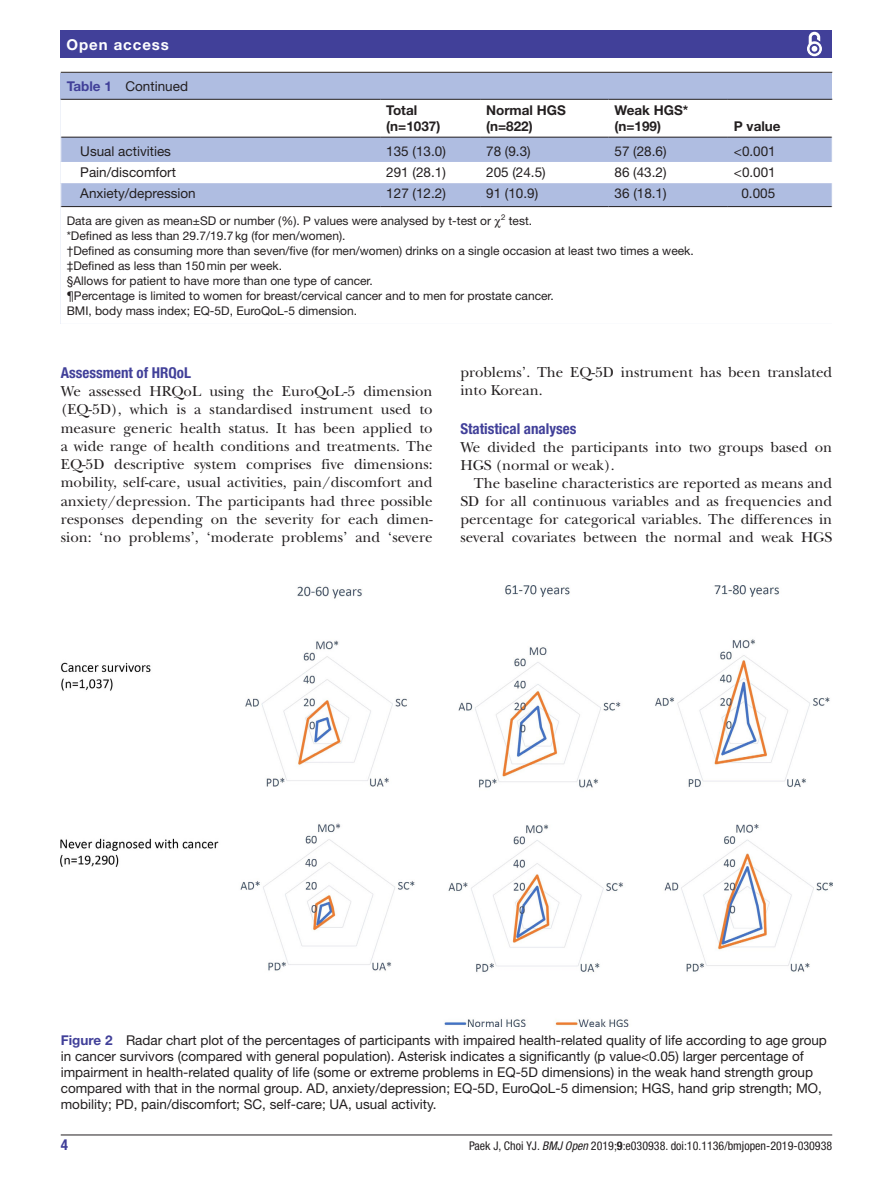
<style>
.page{position:relative;width:893px;height:1191px;background:#fff}
.page>*{position:absolute;margin:0;border:0;box-sizing:border-box;transform-origin:0 0}
.t1{font:15px/18.3px "New Baskerville";color:#231f20;text-align:justify}
.t2{font:700 condensed 15px "Helvetica Neue LT Std";color:#414099}
.t3{font:700 15px "Helvetica Neue LT Std";letter-spacing:.065em;color:#fff}
.t4{font:13.5px/16.2px "Helvetica Neue LT Std";color:#231f20}
.t5{font:700 13.5px/16.2px "Helvetica Neue LT Std";color:#231f20}
.t6{font:12px/15px "Helvetica Neue LT Std";color:#231f20}
.t7{font:condensed 12px "Helvetica Neue LT Std";color:#231f20}
.s1{font-weight:700;color:#414099}
.s2{font-style:italic}
.s3{font-weight:700}
</style>
<div class="page">
<hr style="left:61px;top:1134px;width:771px;height:1px;background:#231f20">
<div style="left:61px;top:31px;width:771px;height:27px;background:#414099"></div>
<svg style="left:807px;top:31px;width:15px;height:26px"></svg>
<div style="left:61px;top:91px;width:771px;height:233px;background:#afbde1"></div>
<div style="left:61px;top:100px;width:771px;height:224px;background:#fff"></div>
<svg style="left:61px;top:138px;width:771px;height:68px"></svg>
<hr style="left:61px;top:99px;width:319px;height:1px;background:#231f20">
<hr style="left:61px;top:137px;width:319px;height:1px;background:#231f20">
<hr style="left:380px;top:99px;width:100px;height:1px;background:#231f20">
<hr style="left:380px;top:137px;width:100px;height:1px;background:#231f20">
<hr style="left:480px;top:99px;width:128px;height:1px;background:#231f20">
<hr style="left:480px;top:137px;width:128px;height:1px;background:#231f20">
<hr style="left:608px;top:99px;width:120px;height:1px;background:#231f20">
<hr style="left:608px;top:137px;width:120px;height:1px;background:#231f20">
<hr style="left:728px;top:99px;width:104px;height:1px;background:#231f20">
<hr style="left:728px;top:137px;width:104px;height:1px;background:#231f20">
<hr style="left:380px;top:206px;width:100px;height:1px;background:#231f20">
<hr style="left:480px;top:206px;width:128px;height:1px;background:#231f20">
<hr style="left:608px;top:206px;width:120px;height:1px;background:#231f20">
<hr style="left:728px;top:206px;width:104px;height:1px;background:#231f20">
<hr style="left:61px;top:206px;width:319px;height:1px;background:#231f20">
<svg style="left:60px;top:137px;width:1px;height:70px"></svg>
<hr style="left:67px;top:224px;width:765px;height:2px;background:#fff">
<hr style="left:67px;top:239px;width:765px;height:2px;background:#fff">
<hr style="left:67px;top:254px;width:765px;height:2px;background:#fff">
<hr style="left:67px;top:269px;width:765px;height:2px;background:#fff">
<hr style="left:67px;top:284px;width:765px;height:2px;background:#fff">
<hr style="left:67px;top:299px;width:765px;height:2px;background:#fff">
<hr style="left:67px;top:314px;width:765px;height:2px;background:#fff">
<div style="left:61px;top:73px;width:771px;height:18px;background:#afbde1"></div>
<hr style="left:61px;top:72px;width:771px;height:1px;background:#231f20">
<img style="left:61px;top:585px;width:771px;height:441px">
<svg style="left:495px;top:219px;width:6px;height:9px"></svg>
<p class="t3" style="left:66px;top:35px;width:104px">Open access</p>
<p class="t4" style="left:67px;top:78px;width:123px"><span class="s1">Table 1</span> Continued</p>
<p class="t5" style="left:386px;top:102px;width:56px">Total (n=1037)</p>
<p class="t5" style="left:486px;top:102px;width:81px">Normal HGS (n=822)</p>
<p class="t5" style="left:614px;top:102px;width:75px">Weak HGS* (n=199)</p>
<p class="t5" style="left:734px;top:118px;width:48px">P value</p>
<p class="t4" style="left:80px;top:143px;width:92px">Usual activities</p>
<p class="t4" style="left:386px;top:143px;width:61px">135 (13.0)</p>
<p class="t4" style="left:486px;top:143px;width:46px">78 (9.3)</p>
<p class="t4" style="left:614px;top:143px;width:54px">57 (28.6)</p>
<p class="t4" style="left:734px;top:143px;width:43px">&lt;0.001</p>
<p class="t4" style="left:80px;top:164px;width:97px">Pain/discomfort</p>
<p class="t4" style="left:386px;top:164px;width:61px">291 (28.1)</p>
<p class="t4" style="left:486px;top:164px;width:61px">205 (24.5)</p>
<p class="t4" style="left:614px;top:164px;width:54px">86 (43.2)</p>
<p class="t4" style="left:734px;top:164px;width:43px">&lt;0.001</p>
<p class="t4" style="left:80px;top:184px;width:117px">Anxiety/depression</p>
<p class="t4" style="left:386px;top:184px;width:61px">127 (12.2)</p>
<p class="t4" style="left:486px;top:184px;width:54px">91 (10.9)</p>
<p class="t4" style="left:615px;top:184px;width:54px">36 (18.1)</p>
<p class="t4" style="left:741px;top:184px;width:35px">0.005</p>
<p class="t6" style="left:67px;top:213px;width:629px">Data are given as mean±SD or number (%). P values were analysed by t-test or <sup>2</sup> test.<br>*Defined as less than 29.7/19.7kg (for men/women).<br>†Defined as consuming more than seven/five (for men/women) drinks on a single occasion at least two times a week. ‡Defined as less than 150min per week.<br>§Allows for patient to have more than one type of cancer.<br>¶Percentage is limited to women for breast/cervical cancer and to men for prostate cancer.<br>BMI, body mass index; EQ-5D, EuroQoL-5 dimension.</p>
<p class="t2" style="left:61px;top:363px;width:131px">Assessment of HRQoL</p>
<p class="t1" style="left:61px;top:382px;width:373px">We assessed HRQoL using the EuroQoL-5 dimension (EQ-5D), which is a standardised instrument used to measure generic health status. It has been applied to a wide range of health conditions and treatments. The EQ-5D descriptive system comprises five dimensions: mobility, self-care, usual activities, pain/discomfort and anxiety/depression. The participants had three possible responses depending on the severity for each dimen&shy;sion: ‘no problems’, ‘moderate problems’ and ‘severe</p>
<p class="t1" style="left:460px;top:363px;width:373px">problems’. The EQ-5D instrument has been translated into Korean.</p>
<p class="t2" style="left:460px;top:420px;width:117px">Statistical analyses</p>
<p class="t1" style="left:460px;top:438px;width:373px">We divided the participants into two groups based on<br>HGS (normal or weak).</p>
<p class="t1" style="left:460px;top:474px;width:373px;text-indent:13px">The baseline characteristics are reported as means and SD for all continuous variables and as frequencies and percentage for categorical variables. The differences in several covariates between the normal and weak HGS</p>
<p class="t4" style="left:61px;top:1031px;width:768px"><span class="s1">Figure 2</span> Radar chart plot of the percentages of participants with impaired health-related quality of life according to age group in cancer survivors (compared with general population). Asterisk indicates a significantly (p value&lt;0.05) larger percentage of impairment in health-related quality of life (some or extreme problems in EQ-5D dimensions) in the weak hand strength group compared with that in the normal group. AD, anxiety/depression; EQ-5D, EuroQoL-5 dimension; HGS, hand grip strength; MO, mobility; PD, pain/discomfort; SC, self-care; UA, usual activity.</p>
<p class="t2" style="left:61px;top:1135px;width:9px">4</p>
<p class="t7" style="left:469px;top:1138px;width:365px">Paek J, Choi YJ. <span class="s2">BMJ Open</span> 2019;<span class="s3">9</span>:e030938. doi:10.1136/bmjopen-2019-030938</p>
</div>
